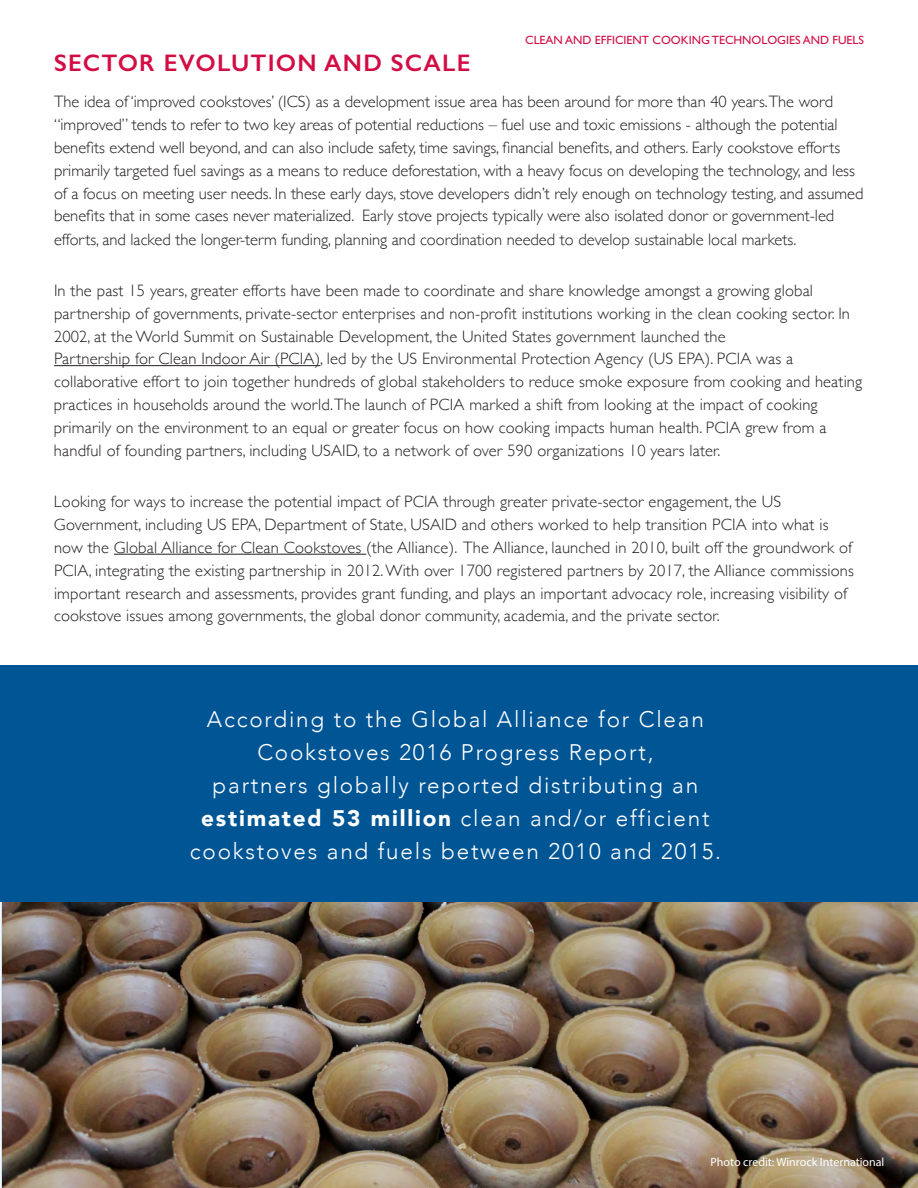
<style>
.page{position:relative;width:918px;height:1188px;background:#fff}
.page>*{position:absolute;margin:0;border:0;box-sizing:border-box;transform-origin:0 0}
.t1{font:600 24px "Gill Sans";letter-spacing:.05em;color:#d20d44}
.t2{font:300 22.5px/33px "Avenir";letter-spacing:.08em;color:#fff;text-align:center}
.t3{font:300 16.5px/23px "Gill Sans";letter-spacing:.01em;color:#231f20}
.t4{font:12px "Gill Sans Std";color:#d20d44}
.t5{font:12px "Myriad Pro";color:#fff}
.s1{font-weight:900}
</style>
<div class="page">
<img style="left:1px;top:901px;width:917px;height:287px">
<div style="left:1px;top:665px;width:917px;height:236px;background:#005595"></div>
<hr style="left:54px;top:365px;width:266px;height:1px;background:#231f20">
<hr style="left:114px;top:554px;width:252px;height:1px;background:#231f20">
<p class="t4" style="left:525px;top:33px;width:340px">CLEAN AND EFFICIENT COOKING TECHNOLOGIES AND FUELS</p>
<h3 class="t1" style="left:54px;top:49px;width:418px">SECTOR EVOLUTION AND SCALE</h3>
<p class="t3" style="left:54px;top:90px;width:811px">The idea of ‘improved cookstoves’ (ICS) as a development issue area has been around for more than 40 years.The word “improved” tends to refer to two key areas of potential reductions – fuel use and toxic emissions - although the potential benefits extend well beyond, and can also include safety, time savings, financial benefits, and others. Early cookstove efforts primarily targeted fuel savings as a means to reduce deforestation, with a heavy focus on developing the technology, and less of a focus on meeting user needs. In these early days, stove developers didn’t rely enough on technology testing, and assumed benefits that in some cases never materialized. Early stove projects typically were also isolated donor or government-led efforts, and lacked the longer-term funding, planning and coordination needed to develop sustainable local markets.</p>
<p class="t3" style="left:54px;top:278px;width:810px">In the past 15 years, greater efforts have been made to coordinate and share knowledge amongst a growing global partnership of governments, private-sector enterprises and non-profit institutions working in the clean cooking sector. In 2002, at the World Summit on Sustainable Development, the United States government launched the<br>Partnership for Clean Indoor Air (PCIA), led by the US Environmental Protection Agency (US EPA). PCIA was a collaborative effort to join together hundreds of global stakeholders to reduce smoke exposure from cooking and heating practices in households around the world. The launch of PCIA marked a shift from looking at the impact of cooking primarily on the environment to an equal or greater focus on how cooking impacts human health. PCIA grew from a handful of founding partners, including USAID, to a network of over 590 organizations 10 years later.</p>
<p class="t3" style="left:54px;top:490px;width:802px">Looking for ways to increase the potential impact of PCIA through greater private-sector engagement, the US Government, including US EPA, Department of State, USAID and others worked to help transition PCIA into what is now the Global Alliance for Clean Cookstoves (the Alliance). The Alliance, launched in 2010, built off the groundwork of PCIA, integrating the existing partnership in 2012. With over 1700 registered partners by 2017, the Alliance commissions important research and assessments, provides grant funding, and plays an important advocacy role, increasing visibility of cookstove issues among governments, the global donor community, academia, and the private sector.</p>
<p class="t2" style="left:190px;top:703px;width:533px">According to the Global Alliance for Clean Cookstoves 2016 Progress Report,<br>partners globally reported distributing an <span class="s1">estimated 53 million</span> clean and/or efficient cookstoves and fuels between 2010 and 2015.</p>
<p class="t5" style="left:711px;top:1154px;width:175px">Photo credit: Winrock International</p>
</div>
